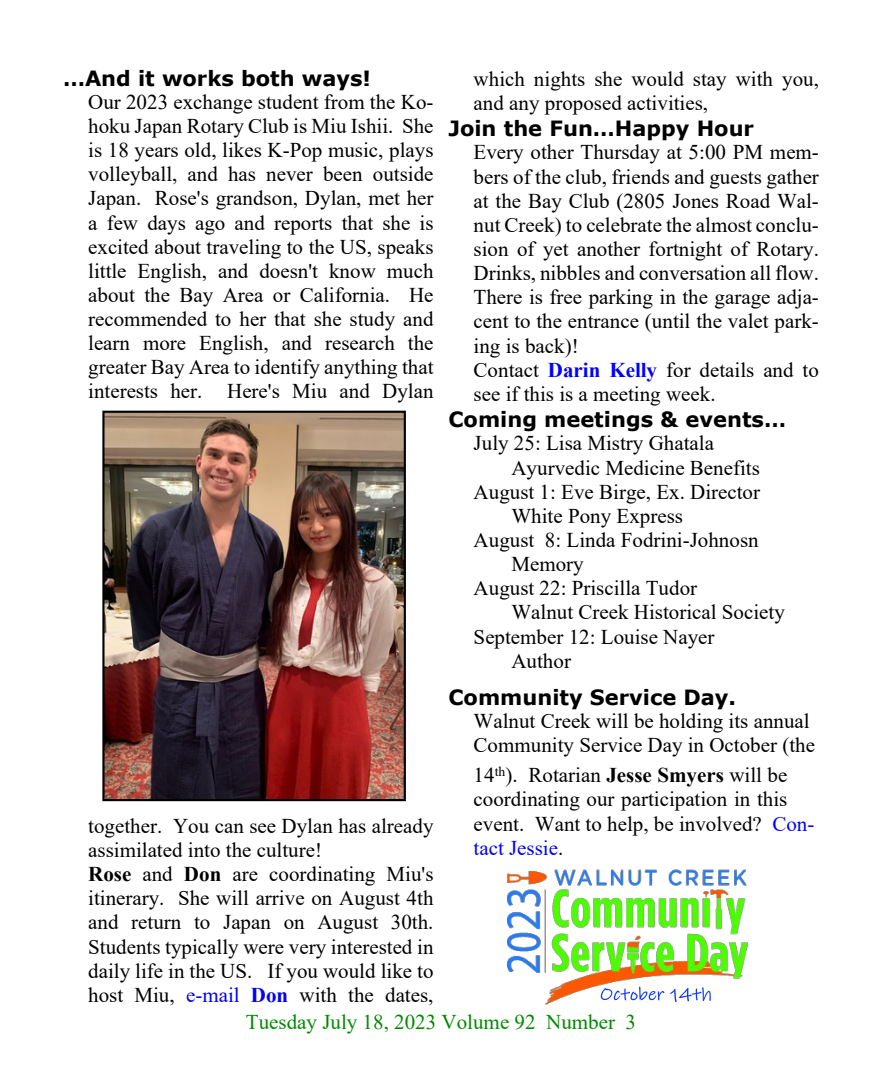
<style>
.page{position:relative;width:882px;height:1071px;background:#fff}
.page>*{position:absolute;margin:0;border:0;box-sizing:border-box;transform-origin:0 0}
.t1{font:21px/24.2px "Times New Roman";color:#000}
.t2{font:700 21px "Verdana";color:#000}
.t3{font:21px "Times New Roman";color:#008900}
.s1{font-weight:700}
.s2{color:#00f}
.s3{font-weight:700;color:#00f}
</style>
<div class="page">
<img style="left:507px;top:869px;width:241px;height:136px">
<svg style="left:601px;top:987px;width:63px;height:13px"></svg>
<svg style="left:670px;top:987px;width:41px;height:15px"></svg>
<img style="left:105px;top:414px;width:298px;height:384px">
<div style="left:102px;top:411px;width:304px;height:390px;border:2px solid #000"></div>
<p class="t2" style="left:63px;top:70px;width:309px">…And it works both ways!</p>
<p class="t1" style="left:88px;top:92px;width:347px;text-align:justify">Our 2023 exchange student from the Ko&shy;hoku Japan Rotary Club is Miu Ishii. She is 18 years old, likes K-Pop music, plays volleyball, and has never been outside Japan. Rose's grandson, Dylan, met her a few days ago and reports that she is excited about traveling to the US, speaks little English, and doesn't know much about the Bay Area or California. He recommended to her that she study and learn more English, and research the greater Bay Area to identify anything that interests her. Here's Miu and Dylan</p>
<p class="t1" style="left:88px;top:816px;width:347px">together. You can see Dylan has already assimilated into the culture!<br><span class="s1">Rose</span> and <span class="s1">Don</span> are coordinating Miu's itinerary. She will arrive on August 4th and return to Japan on August 30th.<br>Students typically were very interested in daily life in the US. If you would like to host Miu, <span class="s2">e-mail</span> <span class="s3">Don</span> with the dates,</p>
<p class="t1" style="left:474px;top:69px;width:347px">which nights she would stay with you, and any proposed activities,</p>
<p class="t2" style="left:448px;top:120px;width:307px">Join the Fun…Happy Hour</p>
<p class="t1" style="left:474px;top:142px;width:347px">Every other Thursday at 5:00 PM mem&shy;bers of the club, friends and guests gather at the Bay Club (2805 Jones Road Wal&shy;nut Creek) to celebrate the almost conclu&shy;sion of yet another fortnight of Rotary.<br>Drinks, nibbles and conversation all flow.<br>There is free parking in the garage adja&shy;cent to the entrance (until the valet park&shy;ing is back)!<br>Contact <span class="s3">Darin Kelly</span> for details and to see if this is a meeting week.</p>
<p class="t2" style="left:448px;top:411px;width:339px">Coming meetings &amp; events…</p>
<p class="t1" style="left:474px;top:433px;width:242px">July 25: Lisa Mistry Ghatala</p>
<p class="t1" style="left:511px;top:458px;width:250px">Ayurvedic Medicine Benefits</p>
<p class="t1" style="left:474px;top:482px;width:288px">August 1: Eve Birge, Ex. Director</p>
<p class="t1" style="left:511px;top:506px;width:173px">White Pony Express</p>
<p class="t1" style="left:474px;top:530px;width:287px">August 8: Linda Fodrini-Johnosn</p>
<p class="t1" style="left:511px;top:554px;width:74px">Memory</p>
<p class="t1" style="left:474px;top:578px;width:225px">August 22: Priscilla Tudor</p>
<p class="t1" style="left:511px;top:602px;width:275px">Walnut Creek Historical Society</p>
<p class="t1" style="left:474px;top:626px;width:242px">September 12: Louise Nayer</p>
<p class="t1" style="left:511px;top:651px;width:61px">Author</p>
<p class="t2" style="left:448px;top:689px;width:289px">Community Service Day.</p>
<p class="t1" style="left:474px;top:711px;width:343px">Walnut Creek will be holding its annual<br>Community Service Day in October (the</p>
<p class="t1" style="left:474px;top:765px;width:342px">14<sup>th</sup>). Rotarian <span class="s1">Jesse Smyers</span> will be coordinating our participation in this event. Want to help, be involved? <span class="s2">Con&shy;tact Jessie</span>.</p>
<p class="t3" style="left:246px;top:1014px;width:392px">Tuesday July 18, 2023 Volume 92 Number 3</p>
</div>
